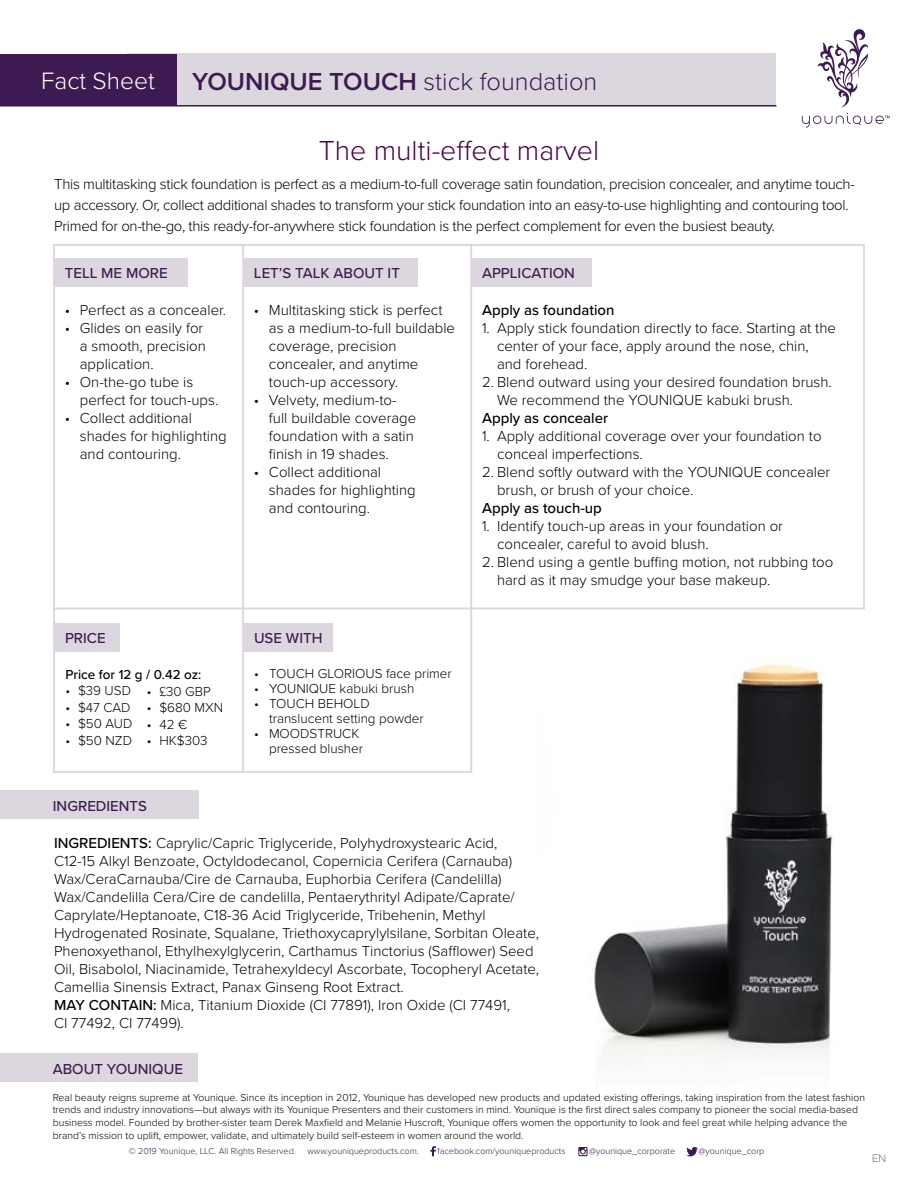
<style>
.page{position:relative;width:918px;height:1188px;background:#fff}
.page>*{position:absolute;margin:0;border:0;box-sizing:border-box;transform-origin:0 0}
.t1{font:300 28.5px "Proxima Nova";color:#50004d}
.t2{font:300 25.5px "Proxima Nova";color:#3e1a52}
.t3{font:300 24.6px "Proxima Nova";color:#fff}
.t4{font:300 15px/18px "Proxima Nova";color:#000}
.t5{font:300 15px/21px "Proxima Nova";letter-spacing:-.02em;color:#000}
.t6{font:500 15px "Proxima Nova";color:#3e1a52}
.t7{font:500 15px "Proxima Nova";color:#000}
.t8{font:300 13.5px/15px "Proxima Nova";color:#000}
.t9{font:500 13.5px "Proxima Nova";color:#000}
.t10{font:10.65px "Chalet Paris Nineteen Sixty";color:#3e1a52}
.t11{font:300 10.5px/12.6px "Proxima Nova";color:#000}
.t12{font:300 9px "Proxima Nova";color:#3e1a52}
.s1{font-weight:600}
.s2{font-weight:500}
</style>
<div class="page">
<div style="left:127px;top:53px;width:649px;height:52px;background:#dcd7df"></div>
<div style="left:0;top:54px;width:177px;height:51px;background:#3e1a52"></div>
<hr style="left:0;top:105px;width:776px;height:2px;background:#3e1a52">
<svg style="left:817px;top:29px;width:52px;height:78px"></svg>
<svg style="left:802px;top:113px;width:88px;height:15px"></svg>
<div style="left:0;top:1054px;width:198px;height:28px;background:#dcd7df"></div>
<svg style="left:430px;top:1146px;width:6px;height:10px"></svg>
<svg style="left:578px;top:1147px;width:10px;height:9px"></svg>
<svg style="left:686px;top:1147px;width:12px;height:9px"></svg>
<img style="left:536px;top:609px;width:311px;height:445px">
<div style="left:53px;top:244px;width:812px;height:365px;border:2px solid #dcd7df"></div>
<hr style="left:470px;top:244px;width:2px;height:365px;background:#dcd7df">
<hr style="left:242px;top:244px;width:2px;height:365px;background:#dcd7df">
<div style="left:54px;top:258px;width:134px;height:29px;background:#dcd7df"></div>
<div style="left:243px;top:258px;width:175px;height:29px;background:#dcd7df"></div>
<div style="left:471px;top:258px;width:121px;height:29px;background:#dcd7df"></div>
<div style="left:0;top:791px;width:198px;height:28px;background:#dcd7df"></div>
<div style="left:243px;top:623px;width:90px;height:29px;background:#dcd7df"></div>
<div style="left:54px;top:623px;width:66px;height:29px;background:#dcd7df"></div>
<hr style="left:470px;top:607px;width:2px;height:165px;background:#dcd7df">
<hr style="left:53px;top:607px;width:2px;height:166px;background:#dcd7df">
<hr style="left:242px;top:607px;width:2px;height:166px;background:#dcd7df">
<hr style="left:53px;top:771px;width:419px;height:2px;background:#dcd7df">
<h3 class="t3" style="left:41px;top:62px;width:115px">Fact Sheet</h3>
<h2 class="t2" style="left:192px;top:62px;width:407px"><span class="s1">YOUNIQUE TOUCH</span> stick foundation</h2>
<h1 class="t1" style="left:319px;top:129px;width:282px">The multi-effect marvel</h1>
<p class="t5" style="left:54px;top:173px;width:802px">This multitasking stick foundation is perfect as a medium-to-full coverage satin foundation, precision concealer, and anytime touch&shy;up accessory. Or, collect additional shades to transform your stick foundation into an easy-to-use highlighting and contouring tool.<br>Primed for on-the-go, this ready-for-anywhere stick foundation is the perfect complement for even the busiest beauty.</p>
<p class="t6" style="left:65px;top:262px;width:104px">TELL ME MORE</p>
<p class="t6" style="left:254px;top:262px;width:147px">LET’S TALK ABOUT IT</p>
<p class="t6" style="left:482px;top:262px;width:94px">APPLICATION</p>
<p class="t4" style="left:65px;top:300px;width:163px">• Perfect as a concealer.</p>
<p class="t4" style="left:80px;top:318px;width:128px;text-indent:-15px">• Glides on easily for a smooth, precision application.</p>
<p class="t4" style="left:80px;top:372px;width:140px;text-indent:-15px">• On-the-go tube is perfect for touch-ups.</p>
<p class="t4" style="left:80px;top:408px;width:148px;text-indent:-15px">• Collect additional shades for highlighting and contouring.</p>
<p class="t4" style="left:269px;top:300px;width:188px;text-indent:-15px">• Multitasking stick is perfect as a medium-to-full buildable coverage, precision concealer, and anytime touch-up accessory.</p>
<p class="t4" style="left:269px;top:390px;width:149px;text-indent:-15px">• Velvety, medium-to&shy;full buildable coverage foundation with a satin finish in 19 shades.</p>
<p class="t4" style="left:269px;top:462px;width:148px;text-indent:-15px">• Collect additional shades for highlighting and contouring.</p>
<p class="t7" style="left:482px;top:298px;width:134px">Apply as foundation</p>
<p class="t4" style="left:497px;top:318px;width:340px;text-indent:-15px">1. Apply stick foundation directly to face. Starting at the center of your face, apply around the nose, chin, and forehead.</p>
<p class="t4" style="left:497px;top:372px;width:336px;text-indent:-15px">2. Blend outward using your desired foundation brush.<br>We recommend the YOUNIQUE kabuki brush.</p>
<p class="t7" style="left:482px;top:406px;width:128px">Apply as concealer</p>
<p class="t4" style="left:497px;top:426px;width:326px;text-indent:-15px">1. Apply additional coverage over your foundation to conceal imperfections.</p>
<p class="t4" style="left:497px;top:462px;width:335px;text-indent:-15px">2. Blend softly outward with the YOUNIQUE concealer brush, or brush of your choice.</p>
<p class="t7" style="left:482px;top:496px;width:121px">Apply as touch-up</p>
<p class="t4" style="left:497px;top:516px;width:287px;text-indent:-15px">1. Identify touch-up areas in your foundation or concealer, careful to avoid blush.</p>
<p class="t4" style="left:497px;top:552px;width:338px;text-indent:-15px">2. Blend using a gentle buffing motion, not rubbing too hard as it may smudge your base makeup.</p>
<p class="t6" style="left:65px;top:627px;width:42px">PRICE</p>
<p class="t6" style="left:254px;top:627px;width:70px">USE WITH</p>
<p class="t8" style="left:254px;top:666px;width:199px">• TOUCH GLORIOUS face primer</p>
<p class="t8" style="left:254px;top:681px;width:162px">• YOUNIQUE kabuki brush</p>
<p class="t8" style="left:269px;top:696px;width:156px;text-indent:-15px">• TOUCH BEHOLD translucent setting powder</p>
<p class="t8" style="left:254px;top:726px;width:111px;text-align:right">• MOODSTRUCK pressed blusher</p>
<p class="t9" style="left:65px;top:664px;width:138px">Price for 12 g / 0.42 oz:</p>
<p class="t8" style="left:65px;top:683px;width:67px">• $39 USD</p>
<p class="t8" style="left:65px;top:699px;width:67px">• $47 CAD</p>
<p class="t8" style="left:65px;top:716px;width:69px">• $50 AUD</p>
<p class="t8" style="left:65px;top:732px;width:68px">• $50 NZD</p>
<p class="t8" style="left:147px;top:683px;width:66px">• £30 GBP</p>
<p class="t8" style="left:147px;top:699px;width:78px">• $680 MXN</p>
<p class="t8" style="left:147px;top:716px;width:42px">• 42 €</p>
<p class="t8" style="left:147px;top:732px;width:62px">• HK$303</p>
<p class="t6" style="left:53px;top:794px;width:96px">INGREDIENTS</p>
<p class="t4" style="left:54px;top:834px;width:487px"><span class="s2">INGREDIENTS:</span> Caprylic/Capric Triglyceride, Polyhydroxystearic Acid, C12-15 Alkyl Benzoate, Octyldodecanol, Copernicia Cerifera (Carnauba)<br>Wax/CeraCarnauba/Cire de Carnauba, Euphorbia Cerifera (Candelilla)<br>Wax/Candelilla Cera/Cire de candelilla, Pentaerythrityl Adipate/Caprate/ Caprylate/Heptanoate, C18-36 Acid Triglyceride, Tribehenin, Methyl Hydrogenated Rosinate, Squalane, Triethoxycaprylylsilane, Sorbitan Oleate, Phenoxyethanol, Ethylhexylglycerin, Carthamus Tinctorius (Safflower) Seed Oil, Bisabolol, Niacinamide, Tetrahexyldecyl Ascorbate, Tocopheryl Acetate, Camellia Sinensis Extract, Panax Ginseng Root Extract.<br><span class="s2">MAY CONTAIN:</span> Mica, Titanium Dioxide (CI 77891), Iron Oxide (CI 77491,<br>CI 77492, CI 77499).</p>
<p class="t6" style="left:53px;top:1057px;width:132px">ABOUT YOUNIQUE</p>
<p class="t11" style="left:53px;top:1090px;width:814px">Real beauty reigns supreme at Younique. Since its inception in 2012, Younique has developed new products and updated existing offerings, taking inspiration from the latest fashion trends and industry innovations—but always with its Younique Presenters and their customers in mind. Younique is the first direct sales company to pioneer the social media-based business model. Founded by brother-sister team Derek Maxfield and Melanie Huscroft, Younique offers women the opportunity to look and feel great while helping advance the brand’s mission to uplift, empower, validate, and ultimately build self-esteem in women around the world.</p>
<p class="t12" style="left:129px;top:1145px;width:169px">© 2019 Younique, LLC. All Rights Reserved.</p>
<p class="t12" style="left:307px;top:1145px;width:113px">www.youniqueproducts.com.</p>
<p class="t12" style="left:437px;top:1145px;width:130px">facebook.com/youniqueproducts</p>
<p class="t12" style="left:589px;top:1145px;width:88px">@younique_corporate</p>
<p class="t12" style="left:698px;top:1145px;width:67px">@younique_corp</p>
<p class="t10" style="left:872px;top:1152px;width:15px">EN</p>
</div>
